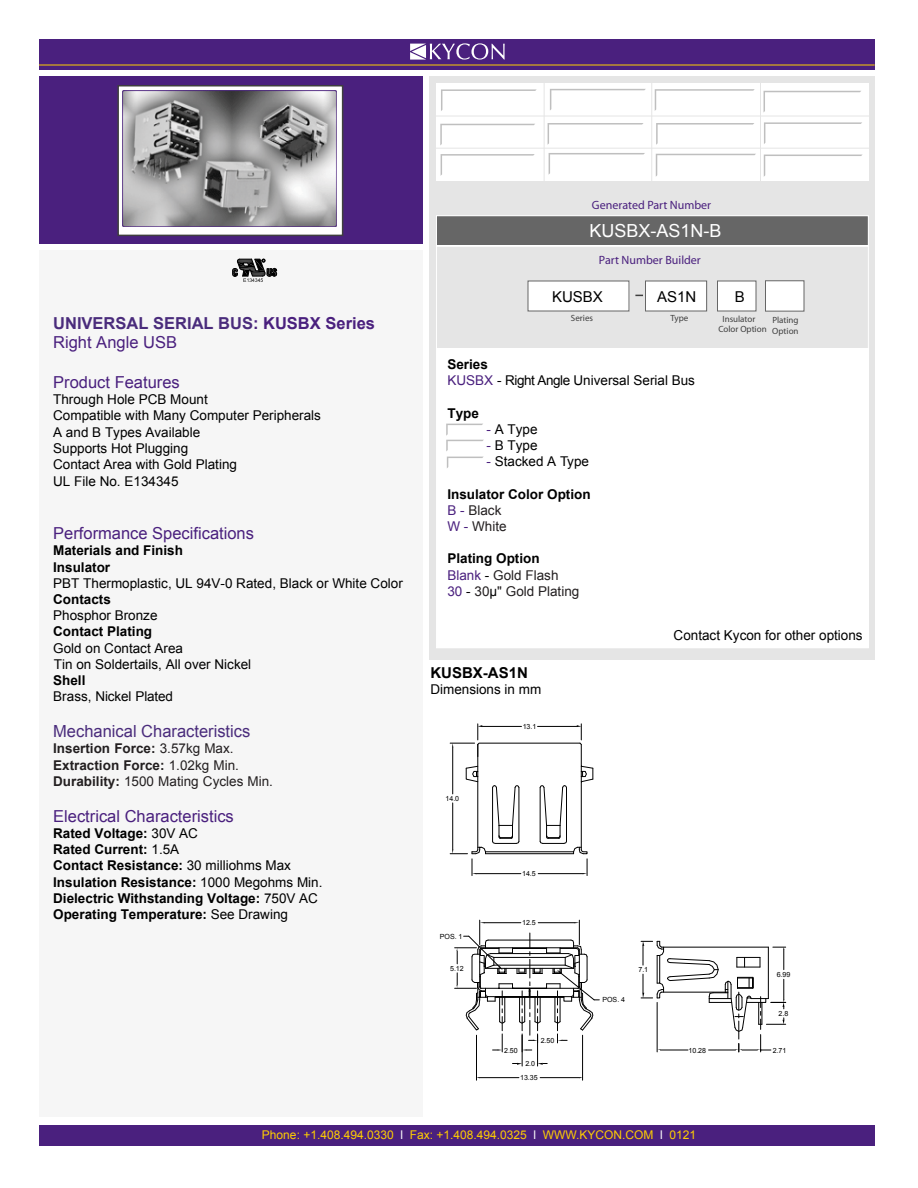
<style>
.page{position:relative;width:918px;height:1188px;background:#fff}
.page>*{position:absolute;margin:0;border:0;box-sizing:border-box;transform-origin:0 0}
.t1{font:18px "Arial";color:#fff}
.t2{font:16.65px "Arial";color:#4a2c7c}
.t3{font:16.5px "Arial";color:#4a207e}
.t4{font:700 16.5px/19.8px "Arial";color:#4a2c7c}
.t5{font:700 15px "Arial";color:#000}
.t6{font:15px "Arial";color:#000}
.t7{font:13.65px "Arial";color:#000}
.t8{font:13.5px/16.5px "Arial";color:#000}
.t9{font:700 13.5px/16.2px "Arial";color:#000}
.t10{font:700 13.5px/16.2px "Arial";color:#231f20}
.t11{font:13.5px/16.2px "Arial";color:#231f20}
.t12{font:13.5px "Arial";letter-spacing:-.005em;color:#010101}
.t13{font:12px "Arial";color:#ffce00}
.t14{font:12px "Myriad";color:#4a207e}
.t15{font:9px/10.8px "Myriad";color:#3f3f3f}
.t16{font:7.05px "Arial";letter-spacing:-.01em;color:#000}
.s1{color:#4a207e}
.s2{font-weight:400;color:#4a207e}
.s3{font-weight:400}
.s4{font-weight:700}
.s5{font-weight:400;color:#231f20}
.s6{font-weight:700;color:#000}
.s7{color:#000}
.s8{color:#fff}
</style>
<div class="page">
<div style="left:39px;top:1125px;width:836px;height:21px;background:#4a207e"></div>
<div style="left:39px;top:39px;width:836px;height:30px;background:#4a207e"></div>
<hr style="left:39px;top:65px;width:836px;height:1px;background:#ffce00">
<svg style="left:410px;top:43px;width:95px;height:17px"></svg>
<div style="left:39px;top:250px;width:384px;height:866px;background:#f6f6f6"></div>
<div style="left:39px;top:76px;width:384px;height:168px;background:#4a207e"></div>
<svg style="left:120px;top:88px;width:220px;height:145px;background:#e5e0ec"></svg>
<div style="left:117px;top:85px;width:226px;height:151px;border:2px solid #3f3f3f"></div>
<img style="left:123px;top:91px;width:213px;height:136px">
<div style="left:430px;top:76px;width:445px;height:584px;background:#e5e5e5"></div>
<div style="left:437px;top:348px;width:432px;height:299px;background:#fff"></div>
<svg style="left:450px;top:724px;width:144px;height:152px"></svg>
<hr style="left:476px;top:1035px;width:1px;height:45px;background:#010101">
<hr style="left:582px;top:1035px;width:1px;height:45px;background:#010101">
<hr style="left:480px;top:1077px;width:39px;height:1px;background:#010101">
<hr style="left:540px;top:1077px;width:39px;height:1px;background:#010101">
<hr style="left:537px;top:1035px;width:1px;height:31px;background:#010101">
<hr style="left:522px;top:1035px;width:1px;height:31px;background:#010101">
<svg style="left:538px;top:1063px;width:9px;height:2px"></svg>
<svg style="left:513px;top:1063px;width:9px;height:2px"></svg>
<svg style="left:641px;top:941px;width:145px;height:111px"></svg>
<svg style="left:455px;top:920px;width:144px;height:132px"></svg>
<div style="left:436px;top:216px;width:432px;height:30px;background:#666"></div>
<div style="left:436px;top:215px;width:433px;height:31px;border:1px solid #fff"></div>
<div style="left:645px;top:281px;width:61px;height:30px;background:#fff"></div>
<div style="left:645px;top:281px;width:62px;height:30px;border:1px solid #666"></div>
<div style="left:528px;top:281px;width:101px;height:30px;background:#fff"></div>
<div style="left:717px;top:281px;width:39px;height:30px;background:#fff"></div>
<div style="left:766px;top:281px;width:38px;height:30px;background:#fff"></div>
<div style="left:765px;top:280px;width:39px;height:32px;border:1px solid #666"></div>
<div style="left:436px;top:83px;width:432px;height:97px;background:#fff"></div>
<hr style="left:434px;top:116px;width:436px;height:1px;background:#e5e5e5">
<hr style="left:435px;top:148px;width:435px;height:1px;background:#e5e5e5">
<hr style="left:544px;top:80px;width:1px;height:111px;background:#e5e5e5">
<hr style="left:651px;top:80px;width:1px;height:106px;background:#e5e5e5">
<hr style="left:760px;top:80px;width:1px;height:106px;background:#e5e5e5">
<svg style="left:232px;top:258px;width:45px;height:24px"></svg>
<svg style="left:441px;top:89px;width:96px;height:22px"></svg>
<div style="left:548px;top:87px;width:99px;height:25px;background:#f4f4f4"></div>
<svg style="left:550px;top:89px;width:96px;height:22px"></svg>
<div style="left:653px;top:88px;width:103px;height:24px;background:#ededed"></div>
<svg style="left:655px;top:89px;width:100px;height:22px;background:#f9f9f9"></svg>
<svg style="left:763px;top:90px;width:98px;height:22px"></svg>
<svg style="left:764px;top:91px;width:97px;height:21px"></svg>
<svg style="left:440px;top:123px;width:95px;height:1px"></svg>
<svg style="left:440px;top:124px;width:95px;height:21px"></svg>
<div style="left:546px;top:122px;width:99px;height:24px;background:#e3e3e3"></div>
<svg style="left:548px;top:123px;width:96px;height:22px;background:#fafafa"></svg>
<svg style="left:656px;top:123px;width:98px;height:22px"></svg>
<svg style="left:764px;top:122px;width:98px;height:22px"></svg>
<div style="left:439px;top:153px;width:97px;height:24px;background:#e4e4e4"></div>
<svg style="left:441px;top:154px;width:94px;height:22px;background:#f9f9f9"></svg>
<div style="left:654px;top:152px;width:104px;height:26px;background:linear-gradient(to bottom,#fff,#fff)"></div>
<svg style="left:656px;top:154px;width:100px;height:23px"></svg>
<svg style="left:763px;top:154px;width:100px;height:23px"></svg>
<svg style="left:764px;top:155px;width:99px;height:22px"></svg>
<svg style="left:549px;top:153px;width:96px;height:21px"></svg>
<div style="left:445px;top:422px;width:40px;height:15px;background:#e6e6e6"></div>
<svg style="left:446px;top:424px;width:38px;height:44px"></svg>
<p class="t14" style="left:592px;top:200px;width:121px">Generated Part Number</p>
<h1 class="t1" style="left:590px;top:221px;width:134px">KUSBX-AS1N-B</h1>
<p class="t14" style="left:599px;top:255px;width:103px">Part Number Builder</p>
<p class="t4" style="left:53px;top:314px;width:323px">UNIVERSAL SERIAL BUS<span class="s1">: KUSBX Series<br></span><span class="s2">Right Angle USB</span></p>
<p class="t3" style="left:53px;top:376px;width:128px">Product Features</p>
<p class="t8" style="left:53px;top:392px;width:269px">Through Hole PCB Mount<br>Compatible with Many Computer Peripherals<br>A and B Types Available<br>Supports Hot Plugging<br>Contact Area with Gold Plating<br>UL File No. E134345</p>
<p class="t3" style="left:53px;top:527px;width:202px">Performance Specifications</p>
<p class="t9" style="left:53px;top:544px;width:131px">Materials and Finish<br>Insulator</p>
<p class="t8" style="left:53px;top:576px;width:351px">PBT Thermoplastic, UL 94V-0 Rated, Black or White Color</p>
<p class="t9" style="left:53px;top:592px;width:59px">Contacts</p>
<p class="t8" style="left:53px;top:608px;width:106px">Phosphor Bronze</p>
<p class="t9" style="left:53px;top:625px;width:101px">Contact Plating</p>
<p class="t8" style="left:53px;top:641px;width:200px">Gold on Contact Area<br>Tin on Soldertails, All over Nickel</p>
<p class="t9" style="left:53px;top:673px;width:34px">Shell</p>
<p class="t12" style="left:53px;top:691px;width:121px">Brass, Nickel Plated</p>
<p class="t2" style="left:53px;top:725px;width:199px">Mechanical Characteristics</p>
<p class="t10" style="left:53px;top:742px;width:221px">Insertion Force: <span class="s3">3.57kg Max.<br></span>Extraction Force: <span class="s3">1.02kg Min.<br></span>Durability: <span class="s3">1500 Mating Cycles Min.</span></p>
<p class="t3" style="left:53px;top:810px;width:182px">Electrical Characteristics</p>
<p class="t9" style="left:53px;top:826px;width:271px">Rated Voltage: <span class="s3">30V AC<br></span>Rated Current: <span class="s3">1.5A<br></span>Contact Resistance: <span class="s3">30 milliohms Max </span>Insulation Resistance: <span class="s3">1000 Megohms Min.<br></span>Dielectric Withstanding Voltage: <span class="s3">750V AC </span>Operating Temperature: <span class="s3">See Drawing</span></p>
<p class="t6" style="left:552px;top:288px;width:52px">KUSBX</p>
<p class="t6" style="left:657px;top:288px;width:41px">AS1N</p>
<p class="t6" style="left:735px;top:288px;width:12px">B</p>
<p class="t15" style="left:571px;top:313px;width:24px">Series</p>
<p class="t15" style="left:718px;top:314px;width:50px;text-indent:4px">Insulator<br>Color Option</p>
<p class="t15" style="left:772px;top:316px;width:28px">Plating<br>Option</p>
<p class="t15" style="left:670px;top:314px;width:19px">Type</p>
<p class="t8" style="left:447px;top:357px;width:249px"><span class="s4">Series<br></span><span class="s1">KUSBX</span> - Right Angle Universal Serial Bus</p>
<p class="t8" style="left:447px;top:406px;width:143px"><span class="s4">Type<br></span><span class="s1">AS1N -</span> A Type<br><span class="s1">BS1N -</span> B Type<br><span class="s1">AS2N -</span> Stacked A Type</p>
<p class="t9" style="left:447px;top:487px;width:145px">Insulator Color Option<br><span class="s2">B -</span> <span class="s5">Black<br></span><span class="s2">W -</span> <span class="s5">White</span></p>
<p class="t11" style="left:447px;top:552px;width:133px"><span class="s6">Plating Option<br></span><span class="s1">Blank</span> <span class="s7">-</span> Gold Flash<br><span class="s1">30</span> <span class="s7">-</span> 30<span class="s7">µ</span>" Gold Plating</p>
<p class="t5" style="left:430px;top:667px;width:99px">KUSBX-AS1N</p>
<p class="t8" style="left:430px;top:682px;width:113px">Dimensions in mm</p>
<p class="t16" style="left:446px;top:796px;width:15px">14.0</p>
<p class="t16" style="left:440px;top:934px;width:24px">POS. 1</p>
<p class="t16" style="left:450px;top:966px;width:15px">5.12</p>
<p class="t16" style="left:523px;top:724px;width:15px">13.1</p>
<p class="t16" style="left:522px;top:871px;width:15px">14.5</p>
<p class="t16" style="left:522px;top:920px;width:15px">12.5</p>
<p class="t16" style="left:504px;top:1047px;width:15px">2.50</p>
<p class="t16" style="left:541px;top:1038px;width:15px">2.50</p>
<p class="t16" style="left:525px;top:1061px;width:11px">2.0</p>
<p class="t16" style="left:520px;top:1075px;width:19px">13.35</p>
<p class="t7" style="left:674px;top:630px;width:191px">Contact Kycon for other options</p>
<p class="t16" style="left:602px;top:997px;width:24px">POS. 4</p>
<p class="t16" style="left:638px;top:967px;width:11px">7.1</p>
<p class="t16" style="left:777px;top:972px;width:15px">6.99</p>
<p class="t16" style="left:779px;top:1011px;width:11px">2.8</p>
<p class="t16" style="left:689px;top:1047px;width:19px">10.28</p>
<p class="t16" style="left:773px;top:1047px;width:15px">2.71</p>
<p class="t13" style="left:262px;top:1131px;width:436px">Phone: +1.408.494.0330 <span class="s8">l</span> Fax: +1.408.494.0325 <span class="s8">l</span> WWW.KYCON.COM <span class="s8">l</span> 0121</p>
</div>
